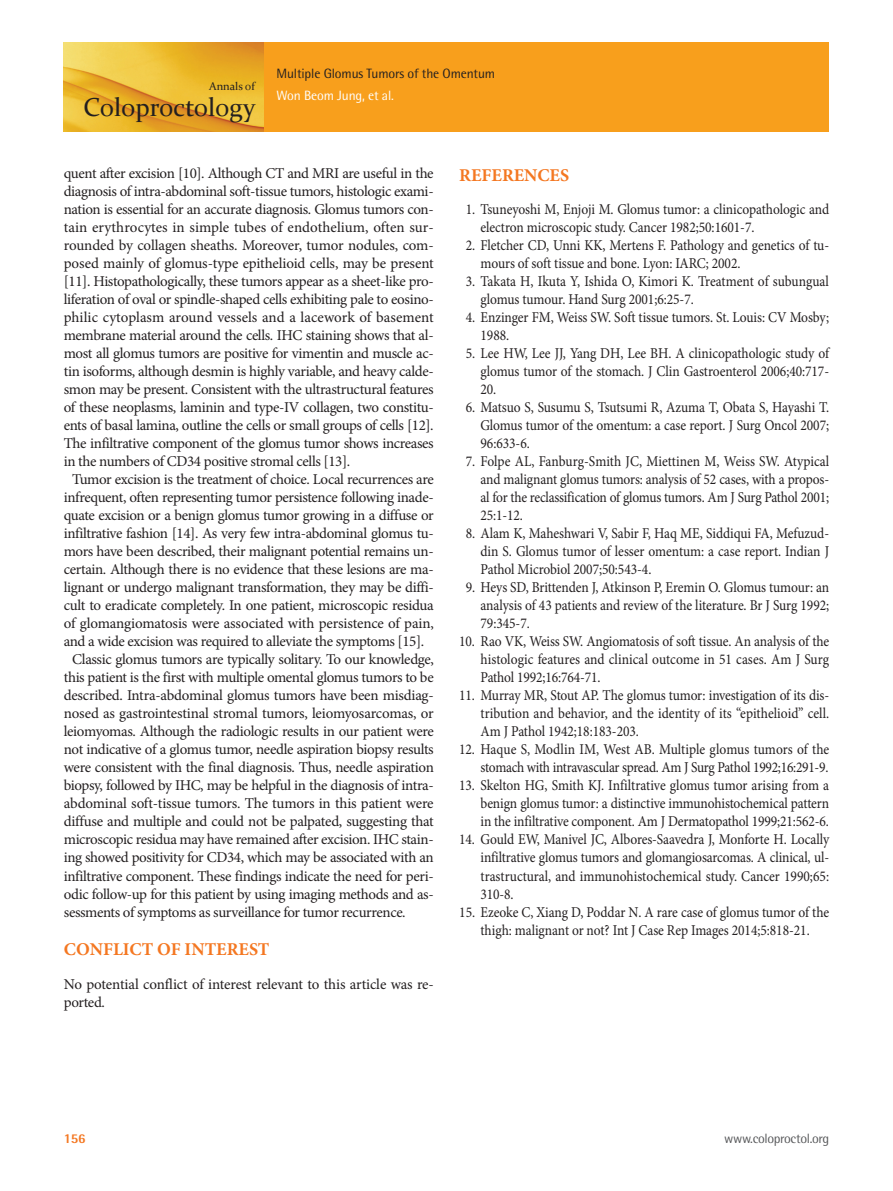
<style>
.page{position:relative;width:893px;height:1191px;background:#fff}
.page>*{position:absolute;margin:0;border:0;box-sizing:border-box;transform-origin:0 0}
.t1{font:25.95px "Constantia";color:#231f20}
.본문제목_대{font:700 18px "Minion Pro";color:#f47721}
.본문{font:15px/18px "Minion Pro";letter-spacing:-.025em;color:#231f20;text-align:justify}
.본문_앞단락0{font:15px/18px "Minion Pro";letter-spacing:-.02em;color:#231f20;text-align:justify}
.참고문헌1{font:15px/18px "Minion Pro";letter-spacing:-.01em;color:#231f20;text-align:justify;scale:.9 1}
.참고문헌2{font:15px/18px "Minion Pro";letter-spacing:-.005em;color:#231f20;text-align:justify;scale:.9 1}
.t2{font:13.5px "Rotis Semi Sans Std";letter-spacing:-.01em;color:#231f20}
.t3{font:13.5px "Rotis Semi Sans Std";letter-spacing:-.025em;color:#57585a}
.t4{font:13.5px "Rotis Semi Sans Std";letter-spacing:-.01em;color:#fff}
.t5{font:800 13.5px "Rotis Semi Sans Std";color:#f47721}
.t6{font:11.25px "Constantia";color:#231f20}
</style>
<div class="page">
<div style="left:264px;top:43px;width:565px;height:89px;background:#f89f1c"></div>
<img style="left:64px;top:43px;width:200px;height:89px">
<p class="t6" style="left:209px;top:79px;width:47px">Annals of</p>
<h1 class="t1" style="left:83px;top:90px;width:174px">Coloproctology</h1>
<p class="t2" style="left:276px;top:66px;width:220px">Multiple Glomus Tumors of the Omentum</p>
<p class="t4" style="left:276px;top:88px;width:119px">Won Beom Jung, et al.</p>
<p class="본문_앞단락0" style="left:64px;top:164px;width:371px">quent after excision [10]. Although CT and MRI are useful in the diagnosis of intra-abdominal soft-tissue tumors, histologic exami&shy;nation is essential for an accurate diagnosis. Glomus tumors con&shy;tain erythrocytes in simple tubes of endothelium, often sur&shy;rounded by collagen sheaths. Moreover, tumor nodules, com&shy;posed mainly of glomus-type epithelioid cells, may be present [11]. Histopathologically, these tumors appear as a sheet-like pro&shy;liferation of oval or spindle-shaped cells exhibiting pale to eosino&shy;philic cytoplasm around vessels and a lacework of basement membrane material around the cells. IHC staining shows that al&shy;most all glomus tumors are positive for vimentin and muscle ac&shy;tin isoforms, although desmin is highly variable, and heavy calde&shy;smon may be present. Consistent with the ultrastructural features of these neoplasms, laminin and type-IV collagen, two constitu&shy;ents of basal lamina, outline the cells or small groups of cells [12].<br>The infiltrative component of the glomus tumor shows increases in the numbers of CD34 positive stromal cells [13].</p>
<p class="본문" style="left:64px;top:470px;width:372px;text-indent:9px">Tumor excision is the treatment of choice. Local recurrences are infrequent, often representing tumor persistence following inade&shy;quate excision or a benign glomus tumor growing in a diffuse or infiltrative fashion [14]. As very few intra-abdominal glomus tu&shy;mors have been described, their malignant potential remains un&shy;certain. Although there is no evidence that these lesions are ma&shy;lignant or undergo malignant transformation, they may be diffi&shy;cult to eradicate completely. In one patient, microscopic residua of glomangiomatosis were associated with persistence of pain, and a wide excision was required to alleviate the symptoms [15].</p>
<p class="본문" style="left:64px;top:650px;width:372px;text-indent:9px">Classic glomus tumors are typically solitary. To our knowledge, this patient is the first with multiple omental glomus tumors to be described. Intra-abdominal glomus tumors have been misdiag&shy;nosed as gastrointestinal stromal tumors, leiomyosarcomas, or leiomyomas. Although the radiologic results in our patient were not indicative of a glomus tumor, needle aspiration biopsy results were consistent with the final diagnosis. Thus, needle aspiration biopsy, followed by IHC, may be helpful in the diagnosis of intra&shy;abdominal soft-tissue tumors. The tumors in this patient were diffuse and multiple and could not be palpated, suggesting that microscopic residua may have remained after excision. IHC stain&shy;ing showed positivity for CD34, which may be associated with an infiltrative component. These findings indicate the need for peri&shy;odic follow-up for this patient by using imaging methods and as&shy;sessments of symptoms as surveillance for tumor recurrence.</p>
<p class="본문제목_대" style="left:64px;top:936px;width:207px">CONFLICT OF INTEREST</p>
<p class="본문_앞단락0" style="left:64px;top:974px;width:371px">No potential conflict of interest relevant to this article was re&shy;ported.</p>
<p class="본문제목_대" style="left:459px;top:162px;width:111px">REFERENCES</p>
<p class="참고문헌1" style="left:480px;top:200px;width:389px;text-indent:-15px">1. Tsuneyoshi M, Enjoji M. Glomus tumor: a clinicopathologic and electron microscopic study. Cancer 1982;50:1601-7.</p>
<p class="참고문헌1" style="left:480px;top:236px;width:389px;text-indent:-15px">2. Fletcher CD, Unni KK, Mertens F. Pathology and genetics of tu&shy;mours of soft tissue and bone. Lyon: IARC; 2002.</p>
<p class="참고문헌1" style="left:480px;top:272px;width:389px;text-indent:-15px">3. Takata H, Ikuta Y, Ishida O, Kimori K. Treatment of subungual glomus tumour. Hand Surg 2001;6:25-7.</p>
<p class="참고문헌1" style="left:480px;top:308px;width:389px;text-indent:-15px">4. Enzinger FM, Weiss SW. Soft tissue tumors. St. Louis: CV Mosby;<br>1988.</p>
<p class="참고문헌1" style="left:480px;top:344px;width:389px;text-indent:-15px">5. Lee HW, Lee JJ, Yang DH, Lee BH. A clinicopathologic study of glomus tumor of the stomach. J Clin Gastroenterol 2006;40:717- 20.</p>
<p class="참고문헌1" style="left:480px;top:398px;width:389px;text-indent:-15px">6. Matsuo S, Susumu S, Tsutsumi R, Azuma T, Obata S, Hayashi T.<br>Glomus tumor of the omentum: a case report. J Surg Oncol 2007; 96:633-6.</p>
<p class="참고문헌1" style="left:480px;top:452px;width:389px;text-indent:-15px">7. Folpe AL, Fanburg-Smith JC, Miettinen M, Weiss SW. Atypical and malignant glomus tumors: analysis of 52 cases, with a propos&shy;al for the reclassification of glomus tumors. Am J Surg Pathol 2001; 25:1-12.</p>
<p class="참고문헌1" style="left:480px;top:524px;width:389px;text-indent:-15px">8. Alam K, Maheshwari V, Sabir F, Haq ME, Siddiqui FA, Mefuzud&shy;din S. Glomus tumor of lesser omentum: a case report. Indian J Pathol Microbiol 2007;50:543-4.</p>
<p class="참고문헌1" style="left:480px;top:578px;width:389px;text-indent:-15px">9. Heys SD, Brittenden J, Atkinson P, Eremin O. Glomus tumour: an analysis of 43 patients and review of the literature. Br J Surg 1992; 79:345-7.</p>
<p class="참고문헌2" style="left:480px;top:632px;width:389px;text-indent:-21px">10. Rao VK, Weiss SW. Angiomatosis of soft tissue. An analysis of the histologic features and clinical outcome in 51 cases. Am J Surg Pathol 1992;16:764-71.</p>
<p class="참고문헌2" style="left:480px;top:686px;width:389px;text-indent:-21px">11. Murray MR, Stout AP. The glomus tumor: investigation of its dis&shy;tribution and behavior, and the identity of its “epithelioid” cell.<br>Am J Pathol 1942;18:183-203.</p>
<p class="참고문헌2" style="left:459px;top:740px;width:413px;text-align:right">12. Haque S, Modlin IM, West AB. Multiple glomus tumors of the stomach with intravascular spread. Am J Surg Pathol 1992;16:291-9.</p>
<p class="참고문헌2" style="left:480px;top:776px;width:389px;text-indent:-21px">13. Skelton HG, Smith KJ. Infiltrative glomus tumor arising from a benign glomus tumor: a distinctive immunohistochemical pattern in the infiltrative component. Am J Dermatopathol 1999;21:562-6.</p>
<p class="참고문헌2" style="left:480px;top:830px;width:389px;text-indent:-21px">14. Gould EW, Manivel JC, Albores-Saavedra J, Monforte H. Locally infiltrative glomus tumors and glomangiosarcomas. A clinical, ul&shy;trastructural, and immunohistochemical study. Cancer 1990;65:<br>310-8.</p>
<p class="참고문헌2" style="left:459px;top:902px;width:413px;text-align:center">15. Ezeoke C, Xiang D, Poddar N. A rare case of glomus tumor of the thigh: malignant or not? Int J Case Rep Images 2014;5:818-21.</p>
<p class="t5" style="left:64px;top:1129px;width:23px">156</p>
<p class="t3" style="left:724px;top:1130px;width:106px">www.coloproctol.org</p>
</div>
